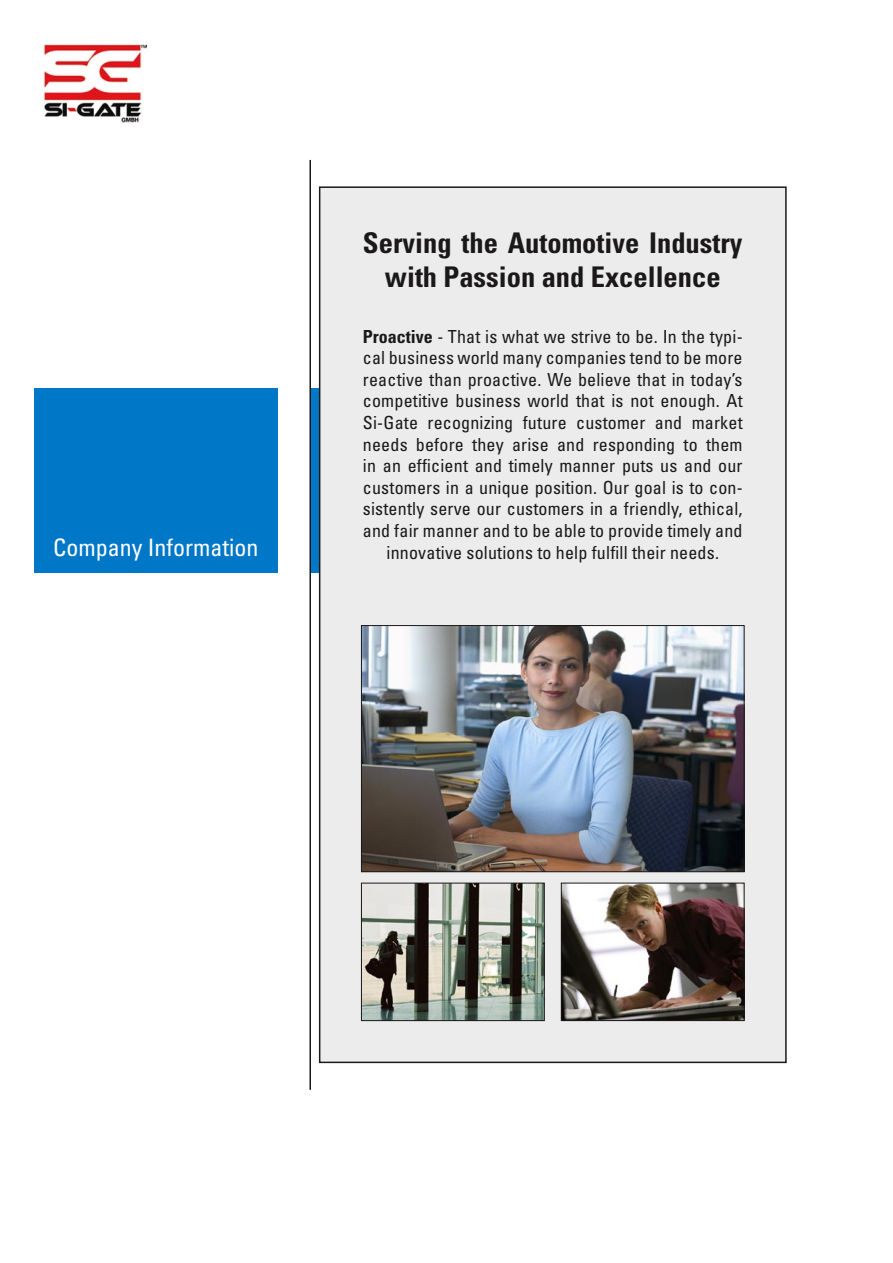
<style>
.page{position:relative;width:893px;height:1263px;background:#fff}
.page>*{position:absolute;margin:0;border:0;box-sizing:border-box;transform-origin:0 0}
.t1{font:700 condensed 28.5px/34.2px "Univers";color:#1a1818;text-align:center}
.t2{font:condensed 24px "Univers";color:#fff}
.t3{font:condensed 18px/21.6px "Univers";letter-spacing:.01em;color:#1a1818;text-align:justify}
.s1{font-weight:700}
</style>
<div class="page">
<div style="left:310px;top:388px;width:10px;height:185px;background:#0077c7"></div>
<div style="left:320px;top:187px;width:466px;height:875px;background:#ececec"></div>
<hr style="left:309px;top:160px;width:2px;height:930px;background:#1a1818">
<img style="left:363px;top:627px;width:379px;height:243px">
<div style="left:361px;top:625px;width:383px;height:247px;border:1px solid #1a1818"></div>
<img style="left:563px;top:885px;width:179px;height:134px">
<div style="left:561px;top:883px;width:183px;height:138px;border:1px solid #1a1818"></div>
<img style="left:363px;top:885px;width:179px;height:134px">
<div style="left:361px;top:883px;width:183px;height:138px;border:1px solid #1a1818"></div>
<div style="left:34px;top:388px;width:244px;height:185px;background:#0077c7"></div>
<img style="left:43px;top:44px;width:104px;height:79px">
<p class="t1" style="left:363px;top:225px;width:381px">Serving the Automotive Industry with Passion and Excellence</p>
<p class="t3" style="left:363px;top:325px;width:381px"><span class="s1">Proactive</span> - That is what we strive to be. In the typi&shy;cal business world many companies tend to be more reactive than proactive. We believe that in today’s competitive business world that is not enough. At Si-Gate recognizing future customer and market needs before they arise and responding to them in an efficient and timely manner puts us and our customers in a unique position. Our goal is to con&shy;sistently serve our customers in a friendly, ethical, and fair manner and to be able to provide timely and</p>
<p class="t2" style="left:53px;top:532px;width:207px">Company Information</p>
<p class="t3" style="left:387px;top:541px;width:334px">innovative solutions to help fulfill their needs.</p>
</div>
